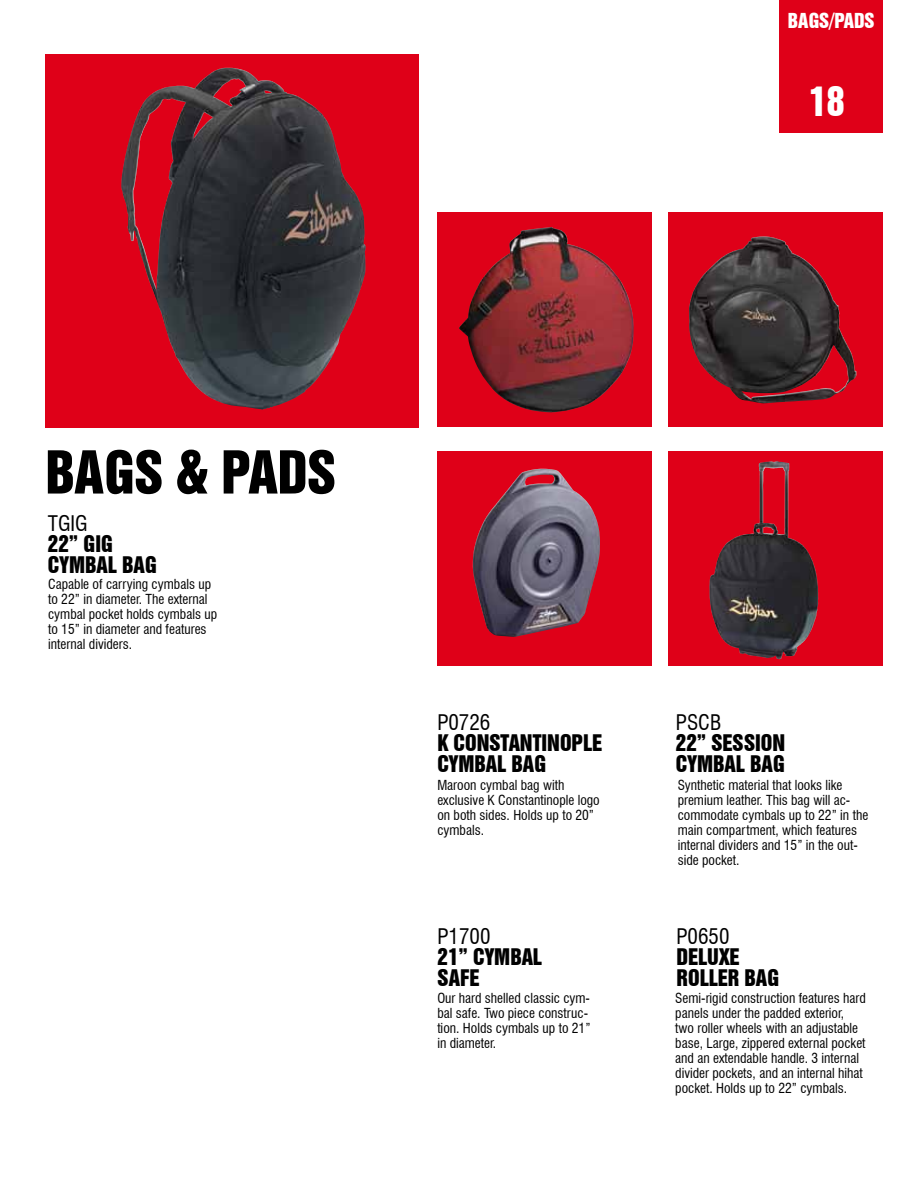
<style>
.page{position:relative;width:918px;height:1188px;background:#fff}
.page>*{position:absolute;margin:0;border:0;box-sizing:border-box;transform-origin:0 0}
.t1{font:54px "Swiss 921 BT Regular A";color:#000}
.t2{font:36.9px "Swiss 921 BT Regular A";color:#fff}
.t3{font:21px/21px "Swiss 921 BT Regular A";color:#000}
.t4{font:condensed 21px "Swiss 721 BT";color:#000}
.t5{font:18.9px "Swiss 921 BT Regular A";color:#fff}
.t6{font:condensed 13.5px/15px "Swiss 721 BT";color:#000}
</style>
<div class="page">
<div style="left:45px;top:54px;width:373px;height:373px;background:#df0018"></div>
<div style="left:437px;top:212px;width:215px;height:215px;background:#df0018"></div>
<div style="left:668px;top:212px;width:215px;height:215px;background:#df0018"></div>
<div style="left:437px;top:451px;width:215px;height:215px;background:#df0018"></div>
<div style="left:668px;top:451px;width:215px;height:215px;background:#df0018"></div>
<div style="left:779px;top:0;width:104px;height:133px;background:#df0018"></div>
<img style="left:709px;top:461px;width:109px;height:199px">
<img style="left:689px;top:236px;width:168px;height:167px">
<img style="left:121px;top:68px;width:245px;height:342px">
<img style="left:459px;top:227px;width:175px;height:185px">
<img style="left:473px;top:469px;width:127px;height:168px">
<h3 class="t5" style="left:788px;top:9px;width:88px">BAGS/PADS</h3>
<h2 class="t2" style="left:808px;top:77px;width:38px">18</h2>
<h1 class="t1" style="left:45px;top:437px;width:292px">BAGS &amp; PADS</h1>
<h3 class="t4" style="left:48px;top:511px;width:41px">TGIG</h3>
<h3 class="t3" style="left:48px;top:533px;width:110px">22” GIG<br>CYMBAL BAG</h3>
<p class="t6" style="left:48px;top:577px;width:171px">Capable of carrying cymbals up to 22” in diameter. The external cymbal pocket holds cymbals up to 15” in diameter and features internal dividers.</p>
<h3 class="t4" style="left:437px;top:710px;width:54px">P0726</h3>
<h3 class="t3" style="left:437px;top:732px;width:166px">K CONSTANTINOPLE<br>CYMBAL BAG</h3>
<p class="t6" style="left:437px;top:777px;width:164px">Maroon cymbal bag with exclusive K Constantinople logo on both sides. Holds up to 20” cymbals.</p>
<h3 class="t4" style="left:437px;top:924px;width:54px">P1700</h3>
<h3 class="t3" style="left:437px;top:946px;width:106px">21” CYMBAL<br>SAFE</h3>
<p class="t6" style="left:437px;top:990px;width:155px">Our hard shelled classic cym&shy;bal safe. Two piece construc&shy;tion. Holds cymbals up to 21” in diameter.</p>
<h3 class="t4" style="left:676px;top:710px;width:47px">PSCB</h3>
<h3 class="t3" style="left:676px;top:732px;width:111px">22” SESSION<br>CYMBAL BAG</h3>
<p class="t6" style="left:678px;top:777px;width:192px">Synthetic material that looks like premium leather. This bag will ac&shy;commodate cymbals up to 22” in the main compartment, which features internal dividers and 15” in the out&shy;side pocket.</p>
<h3 class="t4" style="left:677px;top:924px;width:54px">P0650</h3>
<h3 class="t3" style="left:677px;top:946px;width:104px">DELUXE<br>ROLLER BAG</h3>
<p class="t6" style="left:675px;top:990px;width:192px">Semi-rigid construction features hard panels under the padded exterior, two roller wheels with an adjustable base, Large, zippered external pocket and an extendable handle. 3 internal divider pockets, and an internal hihat pocket. Holds up to 22” cymbals.</p>
</div>
